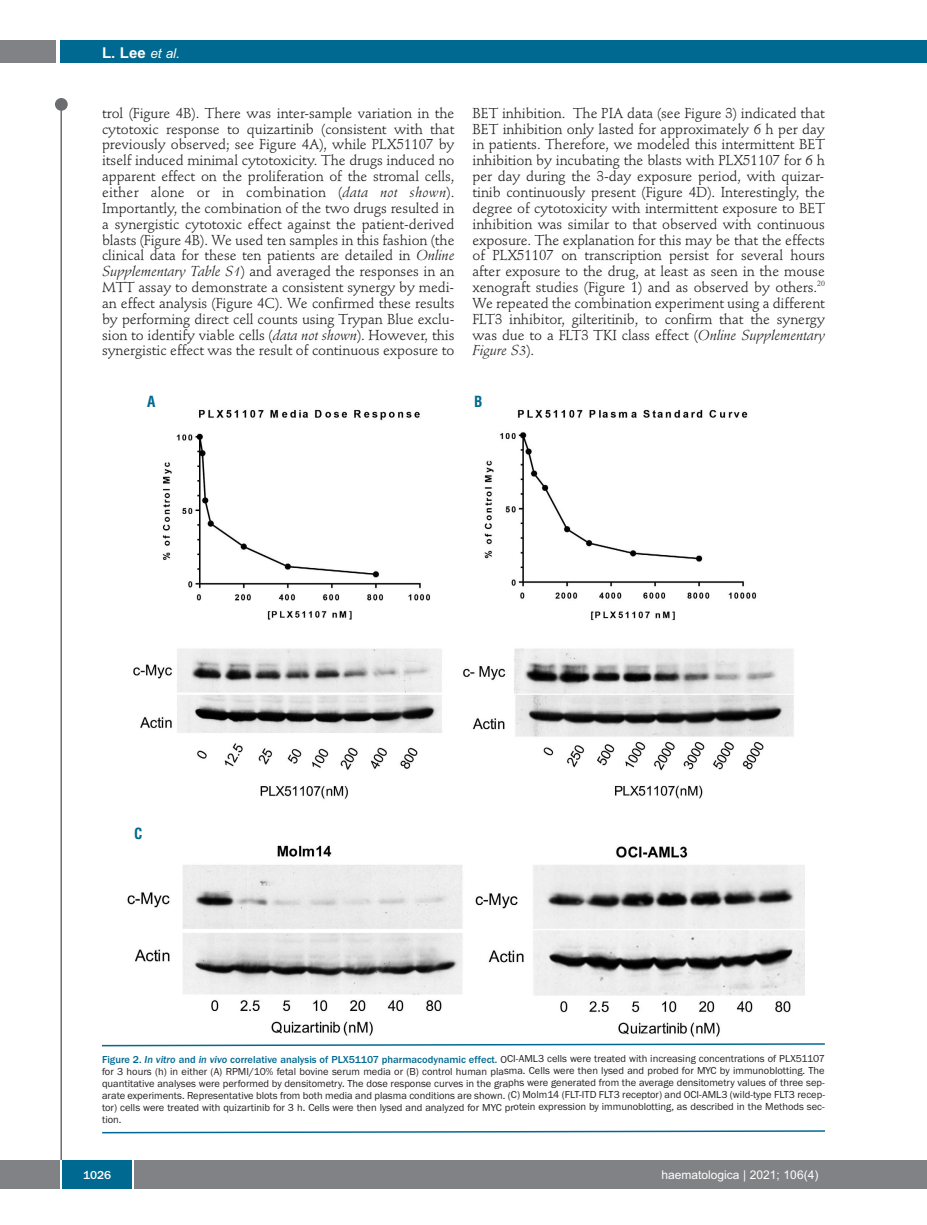
<style>
.page{position:relative;width:927px;height:1225px;background:#fff}
.page>*{position:absolute;margin:0;border:0;box-sizing:border-box;transform-origin:0 0}
.t1{font:700 15px "Arial";color:#fff}
.t2{font:700 condensed 15px "Helvetica";color:#006991}
.t3{font:14.25px/15.9px "Stempel Schneidler";letter-spacing:-.005em;color:#231f20;text-align:justify}
.t4{font:12px "Arial";color:#fff}
.t5{font:500 12px "Franklin Gothic";color:#fff}
.t6{font:10.5px/12.1px "Franklin Gothic";letter-spacing:-.005em;color:#231f20;text-align:justify}
.s1{font-weight:400;font-style:italic;font-size:13.5px}
.s2{font-style:italic}
.s3{font-weight:500;color:#006991}
.s4{font-weight:500;font-style:italic;color:#006991}
</style>
<div class="page">
<div style="left:911px;top:40px;width:16px;height:22px;background:#006991"></div>
<div style="left:910px;top:1160px;width:17px;height:28px;background:#808285"></div>
<div style="left:55px;top:98px;width:13px;height:13px;background:#6c6d70;border-radius:50%"></div>
<hr style="left:60px;top:101px;width:2px;height:1061px;background:#6c6d70">
<div style="left:60px;top:40px;width:852px;height:22px;background:#006991"></div>
<div style="left:0;top:40px;width:56px;height:22px;background:#808285"></div>
<div style="left:0;top:1160px;width:911px;height:28px;background:#808285"></div>
<div style="left:62px;top:1160px;width:71px;height:28px;background:#006991"></div>
<hr style="left:60px;top:1160px;width:2px;height:28px;background:#fff">
<svg style="left:133px;top:1160px;width:1px;height:28px"></svg>
<img style="left:127px;top:409px;width:678px;height:628px">
<svg style="left:102px;top:1043px;width:723px;height:4px"></svg>
<svg style="left:102px;top:1130px;width:724px;height:4px"></svg>
<p class="t1" style="left:102px;top:44px;width:79px">L. Lee <span class="s1">et al.</span></p>
<p class="t3" style="left:102px;top:106px;width:354px">trol (Figure 4B). There was inter-sample variation in the cytotoxic response to quizartinib (consistent with that previously observed; see Figure 4A), while PLX51107 by itself induced minimal cytotoxicity. The drugs induced no apparent effect on the proliferation of the stromal cells, either alone or in combination (<span class="s2">data not shown</span>).<br>Importantly, the combination of the two drugs resulted in a synergistic cytotoxic effect against the patient-derived blasts (Figure 4B). We used ten samples in this fashion (the clinical data for these ten patients are detailed in <span class="s2">Online Supplementary Table S1</span>) and averaged the responses in an MTT assay to demonstrate a consistent synergy by medi&shy;an effect analysis (Figure 4C). We confirmed these results by performing direct cell counts using Trypan Blue exclu&shy;sion to identify viable cells (<span class="s2">data not shown</span>). However, this synergistic effect was the result of continuous exposure to</p>
<p class="t3" style="left:472px;top:106px;width:354px">BET inhibition. The PIA data (see Figure 3) indicated that BET inhibition only lasted for approximately 6 h per day in patients. Therefore, we modeled this intermittent BET inhibition by incubating the blasts with PLX51107 for 6 h per day during the 3-day exposure period, with quizar&shy;tinib continuously present (Figure 4D). Interestingly, the degree of cytotoxicity with intermittent exposure to BET inhibition was similar to that observed with continuous exposure. The explanation for this may be that the effects of PLX51107 on transcription persist for several hours after exposure to the drug, at least as seen in the mouse xenograft studies (Figure 1) and as observed by others.<sup>20<br></sup>We repeated the combination experiment using a different FLT3 inhibitor, gilteritinib, to confirm that the synergy was due to a FLT3 TKI class effect (<span class="s2">Online Supplementary Figure S3</span>).</p>
<p class="t2" style="left:147px;top:393px;width:10px">A</p>
<p class="t2" style="left:474px;top:393px;width:10px">B</p>
<p class="t2" style="left:134px;top:825px;width:10px">C</p>
<p class="t6" style="left:102px;top:1053px;width:724px"><span class="s3">Figure 2.</span> <span class="s4">In vitro</span> <span class="s3">and</span> <span class="s4">in vivo</span> <span class="s3">correlative analysis of PLX51107 pharmacodynamic effect.</span> OCI-AML3 cells were treated with increasing concentrations of PLX51107 for 3 hours (h) in either (A) RPMI/10% fetal bovine serum media or (B) control human plasma. Cells were then lysed and probed for MYC by immunoblotting. The quantitative analyses were performed by densitometry. The dose response curves in the graphs were generated from the average densitometry values of three sep&shy;arate experiments. Representative blots from both media and plasma conditions are shown. (C) Molm14 (FLT-ITD FLT3 receptor) and OCI-AML3 (wild-type FLT3 recep&shy;tor) cells were treated with quizartinib for 3 h. Cells were then lysed and analyzed for MYC protein expression by immunoblotting, as described in the Methods sec&shy;tion.</p>
<p class="t5" style="left:83px;top:1167px;width:30px">1026</p>
<p class="t4" style="left:661px;top:1167px;width:158px">haematologica | 2021; 106(4)</p>
</div>
